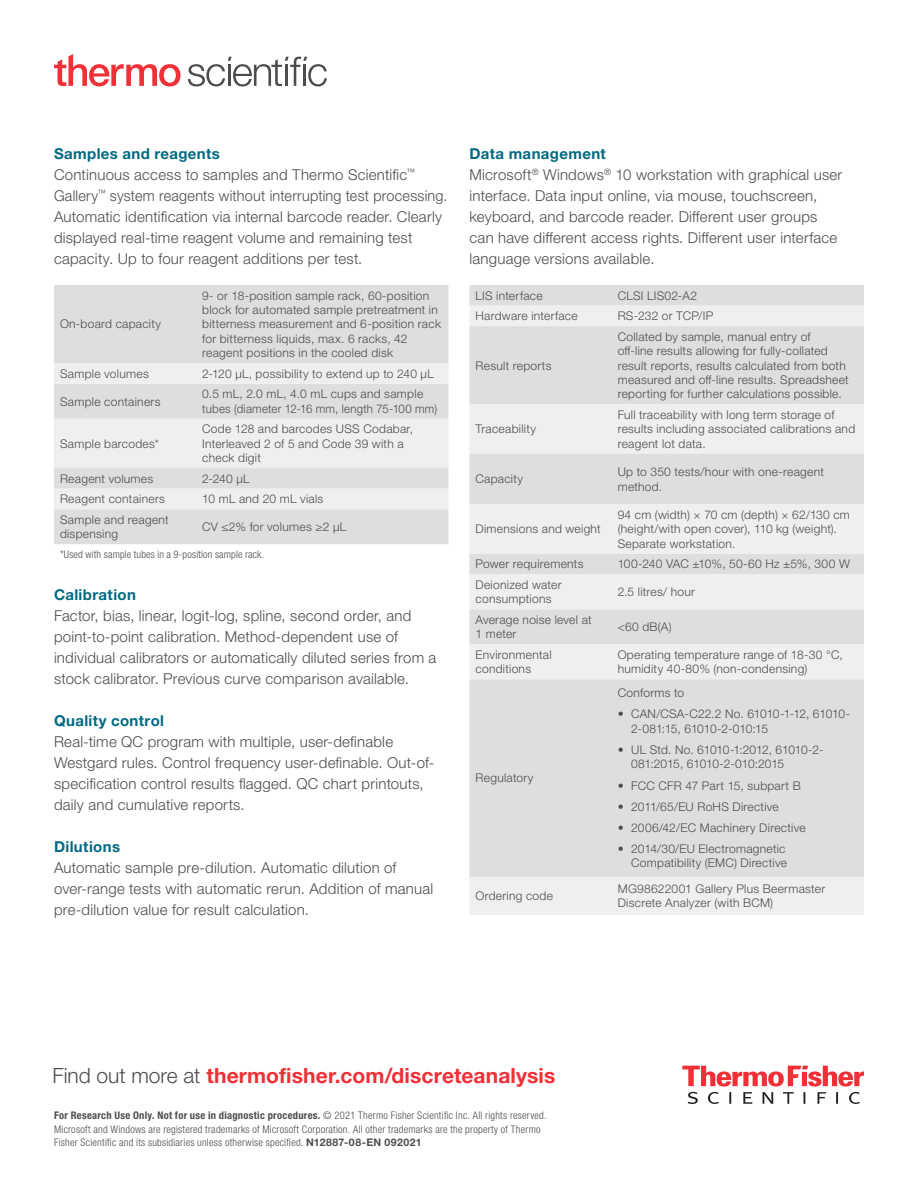
<style>
.page{position:relative;width:918px;height:1188px;background:#fff}
.page>*{position:absolute;margin:0;border:0;box-sizing:border-box;transform-origin:0 0}
.t1{font:700 21px "Helvetica Neue LTW1 G";letter-spacing:.005em;color:#f12f36}
.t2{font:300 15px/21px "Helvetica Neue LTW1 G";letter-spacing:.015em;color:#4e4b4c}
.t3{font:700 15px "Helvetica Neue LTW1 G";letter-spacing:.025em;color:#006983}
.t4{font:300 12px/14.4px "Helvetica Neue LTW1 G";letter-spacing:.025em;color:#4e4b4c}
.t5{font:300 12px/14.4px "Helvetica Neue LTW1 G";letter-spacing:-.01em;color:#4e4b4c}
.t6{font:300 condensed 10.5px/13.5px "Helvetica Neue LTW1 G";letter-spacing:.02em;color:#4e4b4c}
.s1{font-weight:700;color:#006983}
.s2{font-weight:300;color:#4e4b4c}
.s3{font-weight:700}
.s4{font-weight:700;font-stretch:normal}
</style>
<div class="page">
<svg style="left:682px;top:1066px;width:182px;height:38px"></svg>
<div style="left:470px;top:285px;width:394px;height:119px;background:#dedede"></div>
<div style="left:470px;top:306px;width:394px;height:20px;background:#f0efee"></div>
<div style="left:470px;top:404px;width:394px;height:50px;background:#f0efee"></div>
<div style="left:470px;top:454px;width:394px;height:50px;background:#dedede"></div>
<svg style="left:470px;top:504px;width:394px;height:411px;background:#e4e4e4"></svg>
<div style="left:54px;top:285px;width:394px;height:134px;background:#dedede"></div>
<div style="left:54px;top:363px;width:394px;height:21px;background:#f0efee"></div>
<svg style="left:54px;top:419px;width:394px;height:125px;background:#e8e7e7"></svg>
<svg style="left:188px;top:57px;width:139px;height:29px"></svg>
<svg style="left:54px;top:54px;width:127px;height:32px"></svg>
<p class="t2" style="left:54px;top:143px;width:395px"><span class="s1">Samples and reagents<br></span>Continuous access to samples and Thermo Scientific<sup>™ </sup>Gallery<sup>™</sup> system reagents without interrupting test processing.<br>Automatic identification via internal barcode reader. Clearly displayed real-time reagent volume and remaining test capacity. Up to four reagent additions per test.</p>
<p class="t4" style="left:60px;top:317px;width:103px">On-board capacity</p>
<p class="t4" style="left:202px;top:288px;width:240px">9- or 18-position sample rack, 60-position block for automated sample pretreatment in bitterness measurement and 6-position rack for bitterness liquids, max. 6 racks, 42 reagent positions in the cooled disk</p>
<p class="t4" style="left:60px;top:366px;width:90px">Sample volumes</p>
<p class="t4" style="left:202px;top:366px;width:233px">2-120 μL, possibility to extend up to 240 μL</p>
<p class="t4" style="left:60px;top:394px;width:102px">Sample containers</p>
<p class="t4" style="left:202px;top:387px;width:236px">0.5 mL, 2.0 mL, 4.0 mL cups and sample tubes (diameter 12-16 mm, length 75-100 mm)</p>
<p class="t4" style="left:60px;top:436px;width:101px">Sample barcodes*</p>
<p class="t4" style="left:202px;top:422px;width:212px">Code 128 and barcodes USS Codabar,<br>Interleaved 2 of 5 and Code 39 with a check digit</p>
<p class="t4" style="left:60px;top:471px;width:95px">Reagent volumes</p>
<p class="t4" style="left:202px;top:471px;width:49px">2-240 μL</p>
<p class="t4" style="left:60px;top:492px;width:106px">Reagent containers</p>
<p class="t4" style="left:202px;top:492px;width:123px">10 mL and 20 mL vials</p>
<p class="t4" style="left:60px;top:512px;width:110px">Sample and reagent dispensing</p>
<p class="t4" style="left:202px;top:520px;width:146px">CV ≤2% for volumes ≥2 μL</p>
<p class="t6" style="left:60px;top:547px;width:206px">*Used with sample tubes in a 9-position sample rack.</p>
<p class="t3" style="left:54px;top:585px;width:83px">Calibration</p>
<p class="t2" style="left:54px;top:605px;width:384px">Factor, bias, linear, logit-log, spline, second order, and point-to-point calibration. Method-dependent use of individual calibrators or automatically diluted series from a stock calibrator. Previous curve comparison available.</p>
<p class="t3" style="left:54px;top:711px;width:112px">Quality control</p>
<p class="t2" style="left:54px;top:731px;width:382px">Real-time QC program with multiple, user-definable Westgard rules. Control frequency user-definable. Out-of&shy;specification control results flagged. QC chart printouts, daily and cumulative reports.</p>
<p class="t3" style="left:54px;top:837px;width:68px">Dilutions</p>
<p class="t2" style="left:54px;top:857px;width:381px">Automatic sample pre-dilution. Automatic dilution of over-range tests with automatic rerun. Addition of manual pre-dilution value for result calculation.</p>
<p class="t2" style="left:469px;top:143px;width:374px"><span class="s1">Data management<br></span>Microsoft<sup>®</sup> Windows<sup>®</sup> 10 workstation with graphical user interface. Data input online, via mouse, touchscreen, keyboard, and barcode reader. Different user groups can have different access rights. Different user interface language versions available.</p>
<p class="t4" style="left:476px;top:288px;width:69px">LIS interface</p>
<p class="t4" style="left:618px;top:288px;width:81px">CLSI LIS02-A2</p>
<p class="t4" style="left:476px;top:309px;width:104px">Hardware interface</p>
<p class="t4" style="left:618px;top:309px;width:97px">RS-232 or TCP/IP</p>
<p class="t4" style="left:476px;top:358px;width:77px">Result reports</p>
<p class="t4" style="left:476px;top:422px;width:62px">Traceability</p>
<p class="t4" style="left:618px;top:329px;width:233px">Collated by sample, manual entry of off-line results allowing for fully-collated result reports, results calculated from both measured and off-line results. Spreadsheet reporting for further calculations possible.</p>
<p class="t4" style="left:618px;top:407px;width:239px">Full traceability with long term storage of results including associated calibrations and reagent lot data.</p>
<p class="t4" style="left:476px;top:472px;width:49px">Capacity</p>
<p class="t4" style="left:618px;top:465px;width:208px">Up to 350 tests/hour with one-reagent method.</p>
<p class="t4" style="left:476px;top:522px;width:127px">Dimensions and weight</p>
<p class="t4" style="left:618px;top:507px;width:234px">94 cm (width) × 70 cm (depth) × 62/130 cm (height/with open cover), 110 kg (weight).<br>Separate workstation.</p>
<p class="t4" style="left:476px;top:557px;width:109px">Power requirements</p>
<p class="t4" style="left:618px;top:557px;width:234px">100-240 VAC ±10%, 50-60 Hz ±5%, 300 W</p>
<p class="t4" style="left:476px;top:577px;width:87px">Deionized water consumptions</p>
<p class="t4" style="left:618px;top:585px;width:79px">2.5 litres/ hour</p>
<p class="t4" style="left:476px;top:612px;width:118px">Average noise level at<br>1 meter</p>
<p class="t4" style="left:618px;top:620px;width:55px">&lt;60 dB(A)</p>
<p class="t4" style="left:476px;top:647px;width:78px">Environmental conditions</p>
<p class="t4" style="left:618px;top:647px;width:227px">Operating temperature range of 18-30 °C, humidity 40-80% (non-condensing)</p>
<p class="t4" style="left:476px;top:771px;width:60px">Regulatory</p>
<p class="t4" style="left:618px;top:686px;width:68px">Conforms to</p>
<p class="t5" style="left:631px;top:707px;width:220px;text-indent:-14px">• CAN/CSA-C22.2 No. 61010-1-12, 61010-<br>2-081:15, 61010-2-010:15</p>
<p class="t5" style="left:631px;top:743px;width:194px;text-indent:-14px">• UL Std. No. 61010-1:2012, 61010-2-<br>081:2015, 61010-2-010:2015</p>
<p class="t4" style="left:618px;top:778px;width:185px">• FCC CFR 47 Part 15, subpart B</p>
<p class="t4" style="left:618px;top:799px;width:163px">• 2011/65/EU RoHS Directive</p>
<p class="t4" style="left:618px;top:820px;width:189px">• 2006/42/EC Machinery Directive</p>
<p class="t4" style="left:618px;top:842px;width:171px;text-align:right">• 2014/30/EU Electromagnetic<br>Compatibility (EMC) Directive</p>
<p class="t4" style="left:476px;top:889px;width:79px">Ordering code</p>
<p class="t4" style="left:618px;top:882px;width:209px">MG98622001 Gallery Plus Beermaster<br>Discrete Analyzer (with BCM)</p>
<h1 class="t1" style="left:52px;top:1063px;width:504px"><span class="s2">Find out more at</span> thermofisher.com/discreteanalysis</h1>
<p class="t6" style="left:54px;top:1109px;width:494px"><span class="s3">For Research Use Only. Not for use in diagnostic procedures.</span> © 2021 Thermo Fisher Scientific Inc. All rights reserved.<br>Microsoft and Windows are registered trademarks of Microsoft Corporation. All other trademarks are the property of Thermo<br>Fisher Scientific and its subsidiaries unless otherwise specified. <span class="s4">N12887-08-EN 092021</span></p>
</div>
